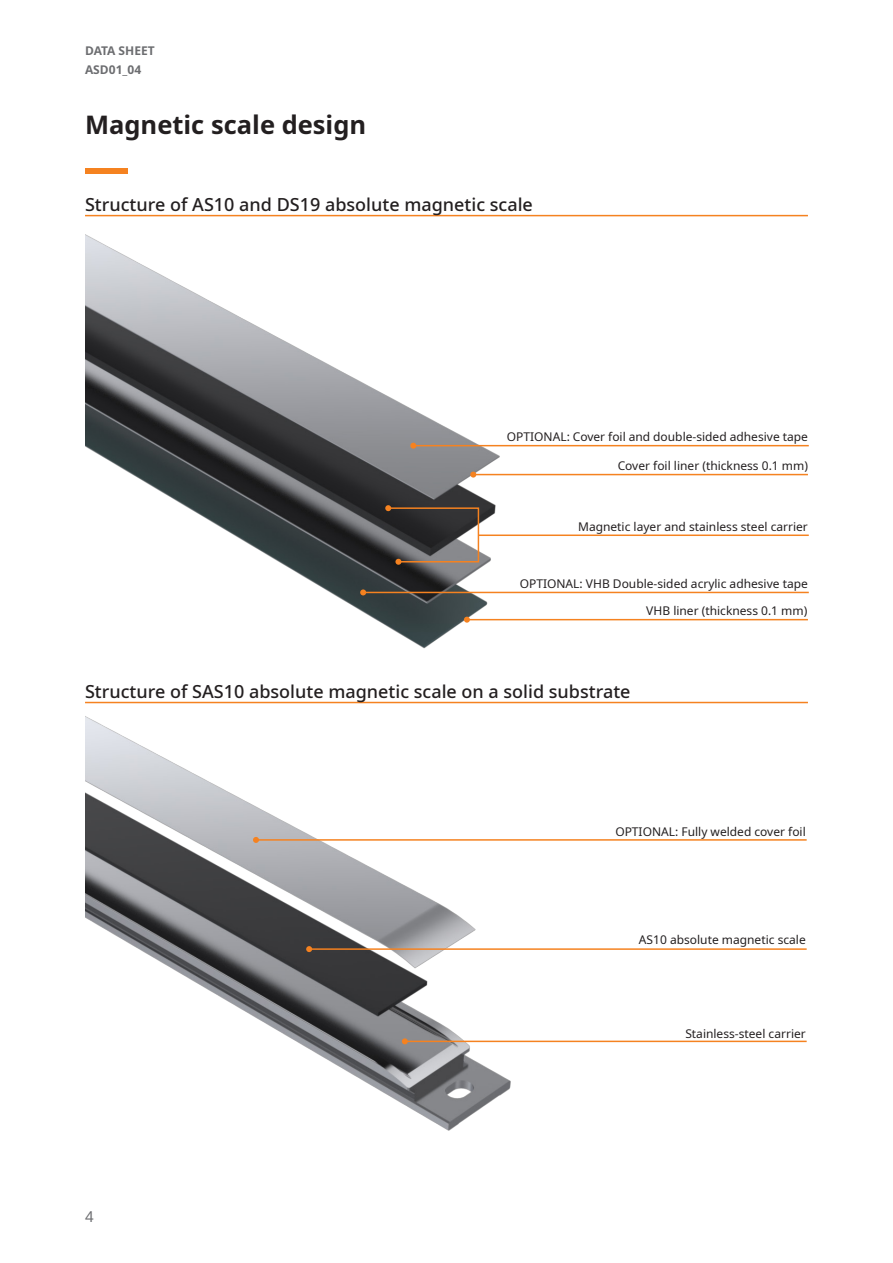
<style>
.page{position:relative;width:893px;height:1263px;background:#fff}
.page>*{position:absolute;margin:0;border:0;box-sizing:border-box;transform-origin:0 0}
.p_H2{font:700 25.5px "Noto Sans";color:#231f20}
.p_H3{font:500 18px "Noto Sans";color:#231f20}
.t1{font:15px "Noto Sans";color:#6c6d70}
.p_body{font:12px "Noto Sans";color:#231f20}
.t2{font:700 12px/18.6px "Noto Sans";color:#6c6d70}
</style>
<div class="page">
<img style="left:85px;top:716px;width:598px;height:415px">
<img style="left:85px;top:173px;width:583px;height:476px">
<hr style="left:85px;top:215px;width:723px;height:1px;background:#f58220">
<hr style="left:85px;top:702px;width:723px;height:1px;background:#f58220">
<svg style="left:385px;top:505px;width:95px;height:60px;background:#5a524e"></svg>
<hr style="left:413px;top:445px;width:396px;height:1px;background:#f58220">
<svg style="left:410px;top:443px;width:6px;height:6px"></svg>
<hr style="left:256px;top:839px;width:551px;height:2px;background:#f58220">
<svg style="left:253px;top:837px;width:6px;height:6px"></svg>
<hr style="left:478px;top:534px;width:331px;height:2px;background:#f58220">
<hr style="left:309px;top:948px;width:498px;height:2px;background:#f58220">
<svg style="left:306px;top:946px;width:6px;height:6px"></svg>
<hr style="left:363px;top:592px;width:446px;height:1px;background:#f58220">
<svg style="left:360px;top:589px;width:6px;height:6px"></svg>
<hr style="left:405px;top:1040px;width:402px;height:2px;background:#f58220">
<svg style="left:402px;top:1038px;width:6px;height:6px"></svg>
<div style="left:85px;top:168px;width:43px;height:5px;background:#f58220"></div>
<hr style="left:473px;top:474px;width:335px;height:1px;background:#f58220">
<svg style="left:470px;top:472px;width:6px;height:6px"></svg>
<hr style="left:467px;top:619px;width:341px;height:1px;background:#f58220">
<svg style="left:464px;top:617px;width:6px;height:6px"></svg>
<p class="t2" style="left:85px;top:42px;width:71px">DATA SHEET<br>ASD01_04</p>
<p class="p_H2" style="left:85px;top:106px;width:283px">Magnetic scale design</p>
<p class="p_H3" style="left:85px;top:191px;width:449px">Structure of AS10 and DS19 absolute magnetic scale</p>
<p class="p_body" style="left:507px;top:428px;width:303px">OPTIONAL: Cover foil and double-sided adhesive tape</p>
<p class="p_body" style="left:618px;top:457px;width:192px">Cover foil liner (thickness 0.1 mm)</p>
<p class="p_body" style="left:578px;top:518px;width:231px">Magnetic layer and stainless steel carrier</p>
<p class="p_body" style="left:520px;top:575px;width:290px">OPTIONAL: VHB Double-sided acrylic adhesive tape</p>
<p class="p_body" style="left:646px;top:603px;width:162px">VHB liner (thickness 0.1 mm)</p>
<p class="p_H3" style="left:85px;top:678px;width:547px">Structure of SAS10 absolute magnetic scale on a solid substrate</p>
<p class="p_body" style="left:615px;top:823px;width:192px">OPTIONAL: Fully welded cover foil</p>
<p class="p_body" style="left:639px;top:931px;width:168px">AS10 absolute magnetic scale</p>
<p class="t1" style="left:85px;top:1205px;width:10px">4</p>
<p class="p_body" style="left:685px;top:1025px;width:122px">Stainless-steel carrier</p>
</div>
